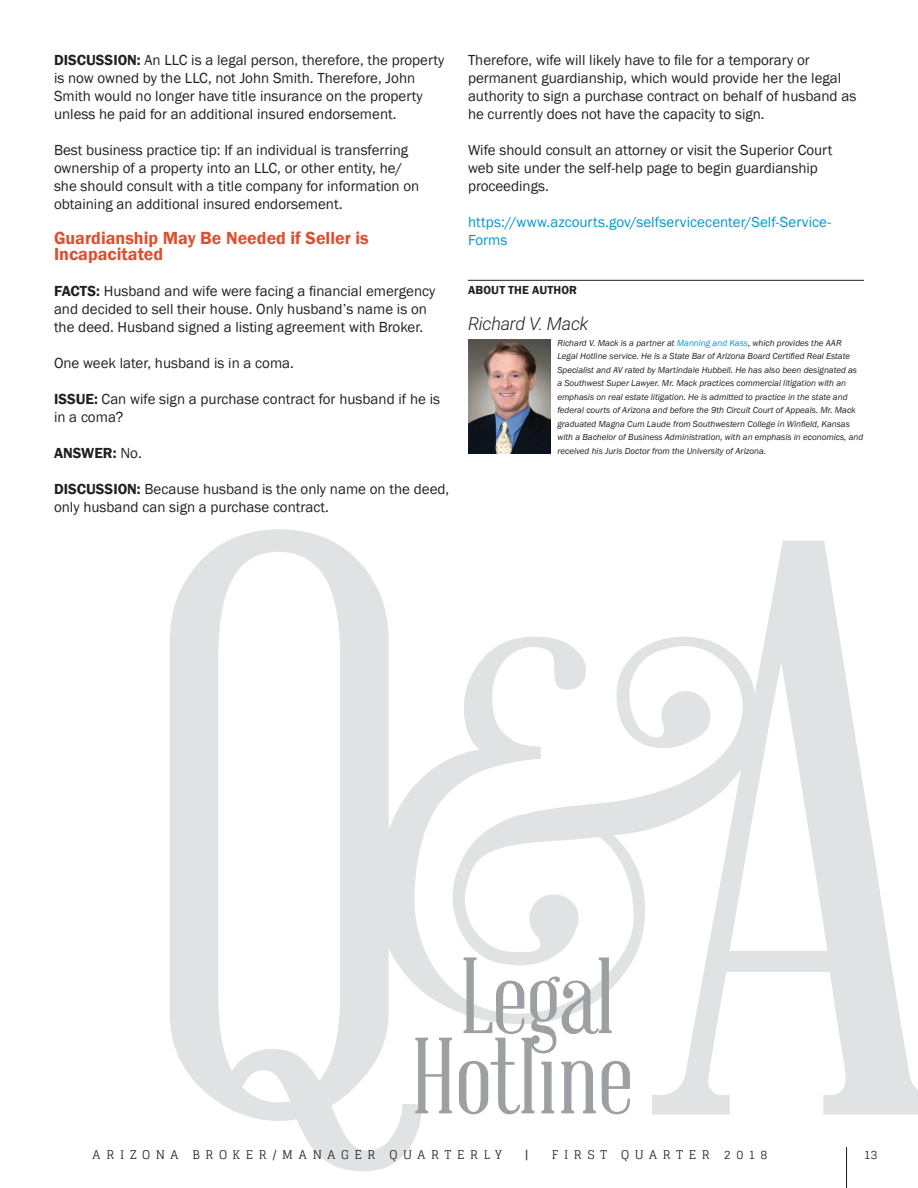
<style>
.page{position:relative;width:918px;height:1188px;background:#fff}
.page>*{position:absolute;margin:0;border:0;box-sizing:border-box;transform-origin:0 0}
.t1{font:600 18px/16.5px "Franklin Gothic";color:#db512f}
.t2{font:italic 300 18px "Roboto";letter-spacing:-.015em;color:#231f20}
.t3{font:15px/18px "Franklin Gothic";color:#231f20}
.t4{font:15px/18px "Franklin Gothic";letter-spacing:.005em;color:#0096d3}
.t5{font:600 15px "Franklin Gothic";color:#231f20}
.t6{font:12px "Glegoo";letter-spacing:.47em;color:#231f20}
.t7{font:600 12px "Franklin Gothic";letter-spacing:.015em;color:#231f20}
.t8{font:italic 9px/13.5px "Franklin Gothic";color:#231f20}
.s1{font-weight:600}
.s2{font-weight:400}
.s3{color:#0096d3}
</style>
<div class="page">
<hr style="left:468px;top:280px;width:396px;height:1px;background:#231f20">
<svg style="left:170px;top:529px;width:748px;height:643px"></svg>
<svg style="left:415px;top:957px;width:215px;height:157px"></svg>
<img style="left:469px;top:340px;width:82px;height:113px">
<hr style="left:846px;top:1147px;width:1px;height:41px;background:#231f20">
<p class="t3" style="left:54px;top:51px;width:392px"><span class="s1">DISCUSSION:</span> An LLC is a legal person, therefore, the property is now owned by the LLC, not John Smith. Therefore, John Smith would no longer have title insurance on the property unless he paid for an additional insured endorsement.</p>
<p class="t3" style="left:54px;top:141px;width:367px">Best business practice tip: If an individual is transferring ownership of a property into an LLC, or other entity, he/ she should consult with a title company for information on obtaining an additional insured endorsement.</p>
<p class="t1" style="left:54px;top:230px;width:316px">Guardianship May Be Needed if Seller is<br>Incapacitated</p>
<p class="t3" style="left:54px;top:282px;width:383px"><span class="s1">FACTS:</span> Husband and wife were facing a financial emergency and decided to sell their house. Only husband’s name is on the deed. Husband signed a listing agreement with Broker.</p>
<p class="t3" style="left:54px;top:354px;width:241px">One week later, husband is in a coma.</p>
<p class="t3" style="left:54px;top:390px;width:388px"><span class="s1">ISSUE:</span> Can wife sign a purchase contract for husband if he is in a coma?</p>
<p class="t5" style="left:54px;top:444px;width:89px">ANSWER: <span class="s2">No.</span></p>
<p class="t3" style="left:54px;top:480px;width:397px"><span class="s1">DISCUSSION:</span> Because husband is the only name on the deed, only husband can sign a purchase contract.</p>
<p class="t3" style="left:468px;top:51px;width:390px">Therefore, wife will likely have to file for a temporary or permanent guardianship, which would provide her the legal authority to sign a purchase contract on behalf of husband as he currently does not have the capacity to sign.</p>
<p class="t3" style="left:468px;top:141px;width:366px">Wife should consult an attorney or visit the Superior Court web site under the self-help page to begin guardianship proceedings.</p>
<p class="t4" style="left:468px;top:213px;width:365px">https://www.azcourts.gov/selfservicecenter/Self-Service-<br>Forms</p>
<p class="t7" style="left:468px;top:283px;width:111px">ABOUT THE AUTHOR</p>
<p class="t2" style="left:468px;top:311px;width:122px">Richard V. Mack</p>
<p class="t8" style="left:557px;top:336px;width:307px">Richard V. Mack is a partner at <span class="s3">Manning and Kass</span>, which provides the AAR Legal Hotline service. He is a State Bar of Arizona Board Certified Real Estate Specialist and AV rated by Martindale Hubbell. He has also been designated as a Southwest Super Lawyer. Mr. Mack practices commercial litigation with an emphasis on real estate litigation. He is admitted to practice in the state and federal courts of Arizona and before the 9th Circuit Court of Appeals. Mr. Mack graduated Magna Cum Laude from Southwestern College in Winfield, Kansas with a Bachelor of Business Administration, with an emphasis in economics, and received his Juris Doctor from the University of Arizona.</p>
<p class="t6" style="left:93px;top:1147px;width:411px">ARIZONA BROKER/MANAGER QUARTERLY</p>
<p class="t6" style="left:525px;top:1147px;width:5px">|</p>
<p class="t6" style="left:552px;top:1147px;width:217px">FIRST QUARTER 2018</p>
<p class="t6" style="left:864px;top:1147px;width:15px">13</p>
</div>
